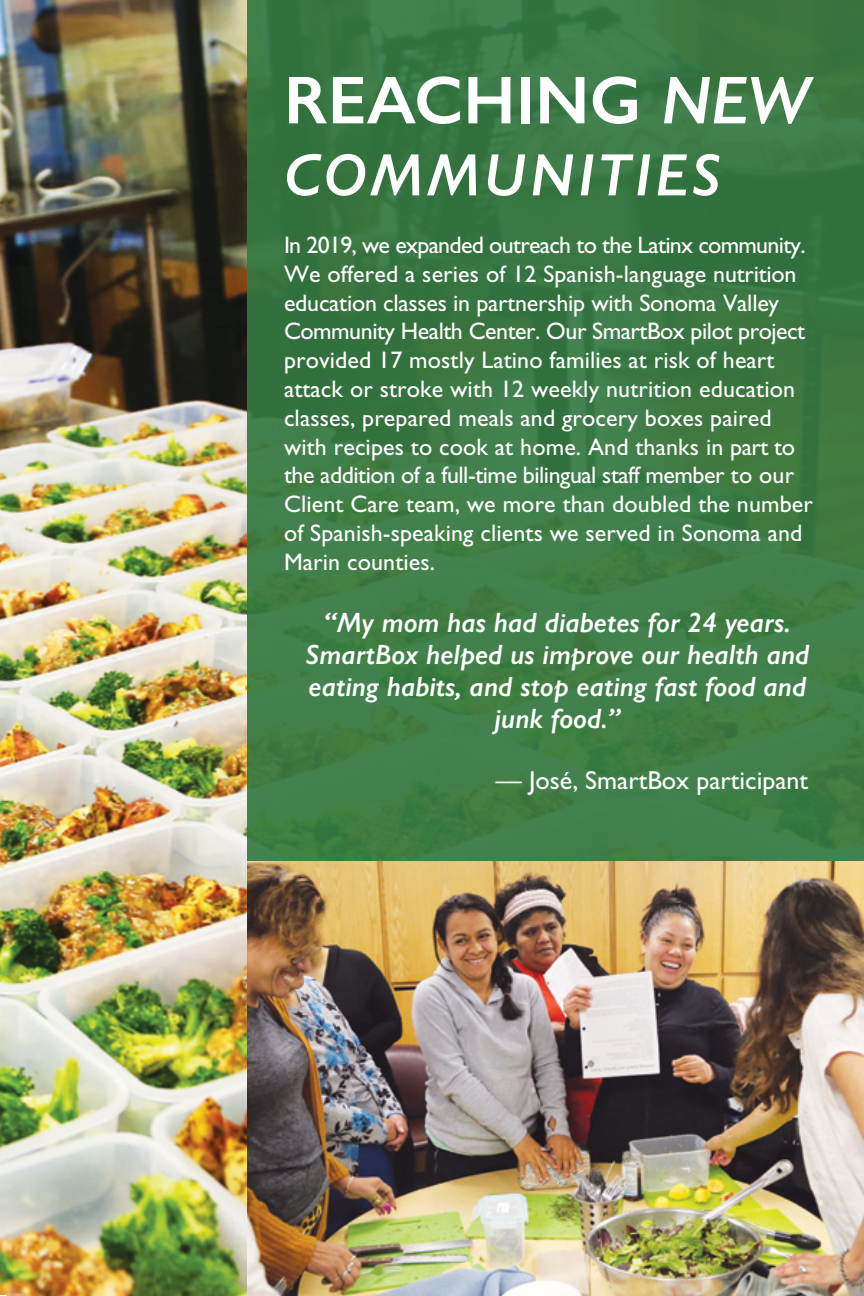
<style>
.page{position:relative;width:864px;height:1296px;background:#fff}
.page>*{position:absolute;margin:0;border:0;box-sizing:border-box;transform-origin:0 0}
.t1{font:600 68px "Gill Sans";color:#fff}
.t2{font:italic 600 60px "Gill Sans";letter-spacing:.05em;color:#fff}
.t3{font:italic 600 28px/32px "Gill Sans";color:#fff;text-align:center}
.t4{font:26px "Gill Sans";color:#fff}
.t5{font:24px/28.8px "Gill Sans";letter-spacing:.005em;color:#fff}
.s1{font-style:italic}
</style>
<div class="page">
<img style="left:0;top:0;width:248px;height:1296px">
<div style="left:248px;top:0;width:616px;height:1296px;background:linear-gradient(to right,#3b7a45,#3d7a44)"></div>
<img style="left:248px;top:861px;width:616px;height:435px">
<p class="t1" style="left:284px;top:59px;width:528px">REACHING <span class="s1">NEW</span></p>
<p class="t2" style="left:284px;top:139px;width:439px">COMMUNITIES</p>
<p class="t5" style="left:284px;top:231px;width:531px">In 2019, we expanded outreach to the Latinx community.<br>We offered a series of 12 Spanish-language nutrition education classes in partnership with Sonoma Valley Community Health Center. Our SmartBox pilot project provided 17 mostly Latino families at risk of heart attack or stroke with 12 weekly nutrition education classes, prepared meals and grocery boxes paired with recipes to cook at home. And thanks in part to the addition of a full-time bilingual staff member to our Client Care team, we more than doubled the number of Spanish-speaking clients we served in Sonoma and Marin counties.</p>
<p class="t3" style="left:305px;top:606px;width:506px">“My mom has had diabetes for 24 years.<br>SmartBox helped us improve our health and eating habits, and stop eating fast food and junk food.”</p>
<p class="t4" style="left:496px;top:765px;width:314px">— José, SmartBox participant</p>
</div>
